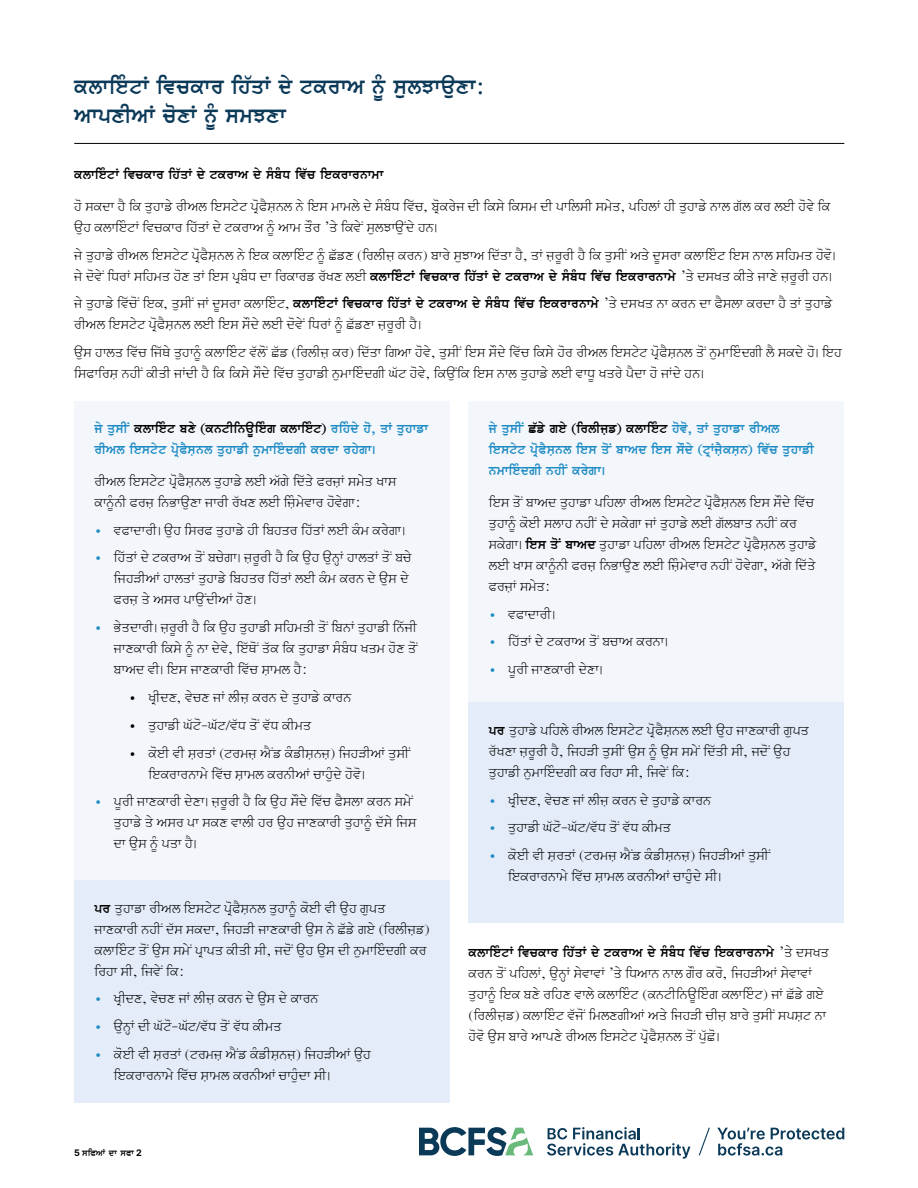
<style>
.page{position:relative;width:918px;height:1188px;background:#fff}
.page>*{position:absolute;margin:0;border:0;box-sizing:border-box;transform-origin:0 0}
.t1{font:300 22.5px/28.5px "Samtol";color:#0b3958}
.t2{font:300 13.5px/21px "Samtol";color:#000}
.t3{font:300 13.5px/21px "Samtol";color:#1e8bc3}
.t4{font:300 13.5px "Samtol";color:#000}
.t5{font:300 9px "Samtol";color:#000}
.s1{font-style:inherit}
.s2{color:#000}
.s3{font-family:"Inter";color:#1e8bc3}
.s4{font-family:"Inter"}
.s5{font-family:"Inter";font-weight:700}
</style>
<div class="page">
<svg style="left:419px;top:1127px;width:114px;height:29px"></svg>
<svg style="left:547px;top:1127px;width:143px;height:32px"></svg>
<svg style="left:699px;top:1128px;width:11px;height:27px"></svg>
<svg style="left:717px;top:1128px;width:127px;height:28px"></svg>
<div style="left:74px;top:401px;width:376px;height:480px;background:#f3f7fc"></div>
<div style="left:469px;top:401px;width:375px;height:301px;background:#f3f7fc"></div>
<div style="left:74px;top:880px;width:376px;height:223px;background:#e3ecf8"></div>
<div style="left:469px;top:702px;width:375px;height:221px;background:#e3ecf8"></div>
<hr style="left:74px;top:143px;width:770px;height:1px;background:#000">
<h1 class="t1" style="left:74px;top:74px;width:411px">KLFIEMTF IVCKFR IHWQF DY TKRFA NUM SULJFAUXF:<br>AFPXIAF COXF NUM SMJXF</h1>
<p class="t4" style="left:74px;top:167px;width:311px">KLFIEMTF IVCKFR IHWQF DY TKRFA DY SMBMD IVWC IEKRFRNFMF</p>
<p class="t2" style="left:74px;top:196px;width:758px">HO SKDF HYIK QUHFZY RIAL IESTYT PROPYSLNL NY IES MFMLY DY SMBMD IVWC, BROKRYJ DI IKSY IKSM DI PFILSI SMYQ, PIHLF HI QUHFZY NFL GWL KR LEI HOVY IK<br>AUH KLFIEMTF IVCKFR IHWQF DY TKRFA NUM AFM QOR `QY IKVYN SULJFAUNDY HN[</p>
<p class="t2" style="left:74px;top:245px;width:763px">JY QUHFZY RIAL IESTYT PROPYSLNL NY IEK KLFIEMT NUM CWZX (IRLIJL KRN) BFRY SUJFA IDWQF HY, QF JLRURI HYIK QUSIN AQY DUSRF KLFIEMT IES NFL SIHMQ HOVO[<br>JY DOVYN IDRF SIHMQ HOX QF IES PRBMD DF IRKFRZ RWKX LEI <span class="s1">KLFIEMTF IVCKFR IHWQF DY TKRFA DY SMBMD IVWC IEKRFRNFMY</span> `QY DSKQ KIQY JFXY JLRURI HN[</p>
<p class="t2" style="left:74px;top:294px;width:760px">JY QUHFZY IVWCON IEK, QUSIN JF DUSRF KLFIEMT, <span class="s1">KLFIEMTF IVCKFR IHWQF DY TKRFA DY SMBMD IVWC IEKRFRNFMY</span> `QY DSKQ NF KRN DF PYSLF KRDF HYQF QUHFZY<br>RIAL IESTYT PROPYSLNL LEI IES SODY LEI DOVYN IDRF NUM CWZXF JLRURI HY[</p>
<p class="t2" style="left:74px;top:343px;width:769px">AUS HFLQ IVWC IJWQY QUHFNUM KLFIEMT VWLON CWZ (IRLIJL KR) IDWQF IGAF HOVY, QUSIN IES SODY IVWC IKSY HOR RIAL IESTYT PROPYSLNL QON NUMFIEMDGI LYSKDY HO[ IEH<br>ISPFIRSL NHIN KIQI JFDI HYIK IKSY SODY IVWC QUHFZI NUMFIEMDGI GWT HOVY, IKAUNIK IES NFL QUHFZY LEI VFDU KQRY PYDF HO JFDY HN[</p>
<p class="t3" style="left:94px;top:419px;width:335px">JY QUSIN <span class="s2">KLFIEMT BXY (KNTIINAUIEMG KLFIEMT)</span> RIHMDY HO, QF QUHFZF<br>RIAL IESTYT PROPYSLNL QUHFZI NUMFIEMDGI KRDF RHYGF[</p>
<p class="t2" style="left:94px;top:472px;width:303px">RIAL IESTYT PROPYSLNL QUHFZY LEI AWGY IDWQY PRJLF SMYQ KFS<br>KFNUMNI PRJL INBFAUXF JFRI RWKX LEI IJLMMYVFR HOVYGF:</p>
<p class="t2" style="left:94px;top:520px;width:312px"><span class="s3">•</span> VPFDFRI[ AUH ISRP QUHFZY HI IBHQR IHWQF LEI KMM KRYGF[</p>
<p class="t2" style="left:114px;top:548px;width:299px;text-indent:-19px"><span class="s3">•</span> IHWQF DY TKRFA QON BCYGF[ JLRURI HYIK AUH AUNHF HFLQF QON BCY<br>IJHVIAF HFLQF QUHFZY IBHQR IHWQF LEI KMM KRN DY AUS DY<br>PRJL QY ASR PFAUNDIAF HOX[</p>
<p class="t2" style="left:114px;top:618px;width:305px;text-align:justify;text-indent:-19px"><span class="s3">•</span> BYQDFRI[ JLRURI HYIK AUH QUHFZI SIHMQI QON IBNF QUHFZI INWJI JFXKFRI IKSY NUM NF DYVY, IEWQON QWK IK QUHFZF SMBMD KQM HOX QON BFAD VI[ IES JFXKFRI IVWC SLFML HY:</p>
<p class="t2" style="left:129px;top:688px;width:224px"><span class="s4">•</span> KRIDX, VYCX JF LIJL KRN DY QUHFZY KFRN</p>
<p class="t2" style="left:129px;top:715px;width:184px"><span class="s4">•</span> QUHFZI GWTO-GWT/VWD QON VWD KIMQ</p>
<p class="t2" style="left:148px;top:743px;width:264px;text-indent:-19px"><span class="s4">•</span> KOEI VI SLRQF (TRMJL AYNZ KMZISLNJL) IJHVIAF QUSIN<br>IEKRFRNFMY IVWC SLFML KRNIAF CFHUMDY HOVO[</p>
<p class="t2" style="left:114px;top:792px;width:304px;text-indent:-19px"><span class="s3">•</span> PURI JFXKFRI DYXF[ JLRURI HYIK AUH SODY IVWC PYSLF KRN SMYN<br>QUHFZY QY ASR PF SKX VFLI HR AUH JFXKFRI QUHFNUM DWSY IJS<br>DF AUS NUM PQF HY[</p>
<p class="t2" style="left:94px;top:898px;width:337px"><span class="s1">PR</span> QUHFZF RIAL IESTYT PROPYSLNL QUHFNUM KOEI VI AUH GUPQ JFXKFRI NHIN DWS SKDF, IJHVI JFXKFRI AUS NY CWZY GEY (IRLIJLZ)<br>KLFIEMT QON AUS SMYN PRFPQ KIQI SI, JDON AUH AUS DI NUMFIEMDGI KR IRHF SI, IJVYN IK:</p>
<p class="t2" style="left:94px;top:989px;width:225px"><span class="s3">•</span> KRIDX, VYCX JF LIJL KRN DY AUS DY KFRN</p>
<p class="t2" style="left:94px;top:1017px;width:189px"><span class="s3">•</span> AUNHF DI GWTO-GWT/VWD QON VWD KIMQ</p>
<p class="t2" style="left:114px;top:1045px;width:258px;text-indent:-19px"><span class="s3">•</span> KOEI VI SLRQF (TRMJL AYNZ KMZISLNJL) IJHVIAF AUH<br>IEKRFRNFMY IVWC SLFML KRNIAF CFHUMDF SI[</p>
<p class="t5" style="left:74px;top:1148px;width:69px"><span class="s5">5</span> SIPAF DF SPF <span class="s5">2</span></p>
<p class="t3" style="left:489px;top:419px;width:327px">JY QUSIN <span class="s2">CWZY GEY (IRLIJLZ) KLFIEMT</span> HOVO, QF QUHFZF RIAL<br>IESTYT PROPYSLNL IES QON BFAD IES SODY (TRFJLYKSLN) IVWC QUHFZI<br>NMFIEMDGI NHIN KRYGF[</p>
<p class="t2" style="left:489px;top:493px;width:329px">IES QON BFAD QUHFZF PIHLF RIAL IESTYT PROPYSLNL IES SODY IVWC QUHFNUM KOEI SLFH NHIN DY SKYGF JF QUHFZY LEI GWLBFQ NHIN KR SKYGF[ <span class="s1">IES QON BFAD</span> QUHFZF PIHLF RIAL IESTYT PROPYSLNL QUHFZY LEI KFS KFNUMNI PRJL INBFAUX LEI IJLMMYVFR NHIN HOVYGF, AWGY IDWQY PRJLF SMYQ:</p>
<p class="t2" style="left:489px;top:604px;width:68px"><span class="s3">•</span> VPFDFRI[</p>
<p class="t2" style="left:489px;top:632px;width:181px"><span class="s3">•</span> IHWQF DY TKRFA QON BCFA KRNF[</p>
<p class="t2" style="left:489px;top:660px;width:115px"><span class="s3">•</span> PURI JFXKFRI DYXF[</p>
<p class="t2" style="left:489px;top:720px;width:322px"><span class="s1">PR</span> QUHFZY PIHLY RIAL IESTYT PROPYSLNL LEI AUH JFXKFRI GUPQ<br>RWKXF JLRURI HY, IJHVI QUSIN AUS NUM AUS SMYN IDWQI SI, JDON AUH<br>QUHFZI NUMFIEMDGI KR IRHF SI, IJVYN IK:</p>
<p class="t2" style="left:489px;top:790px;width:224px"><span class="s3">•</span> KRIDX, VYCX JF LIJL KRN DY QUHFZY KFRN</p>
<p class="t2" style="left:489px;top:818px;width:184px"><span class="s3">•</span> QUHFZI GWTO-GWT/VWD QON VWD KIMQ</p>
<p class="t2" style="left:508px;top:846px;width:264px;text-indent:-19px"><span class="s3">•</span> KOEI VI SLRQF (TRMJL AYNZ KMZISLNJL) IJHVIAF QUSIN<br>IEKRFRNFMY IVWC SLFML KRNIAF CFHUMDY SI[</p>
<p class="t2" style="left:469px;top:942px;width:362px"><span class="s1">KLFIEMTF IVCKFR IHWQF DY TKRFA DY SMBMD IVWC IEKRFRNFMY</span> `QY DSKQ KRN QON PIHLF, AUNHF SYVFVF `QY IDAFN NFL GOR KRO, IJHVIAF SYVFVF QUHFNUM IEK BXY RIHX VFLY KLFIEMT (KNTIINAUIEMG KLFIEMT) JF CWZY GEY (IRLIJLZ) KLFIEMT VWJON IMLXGIAF AQY IJHVI CIJL BFRY QUSIN SPSLT NF HOVO AUS BFRY AFPXY RIAL IESTYT PROPYSLNL QON PUWCO[</p>
</div>
